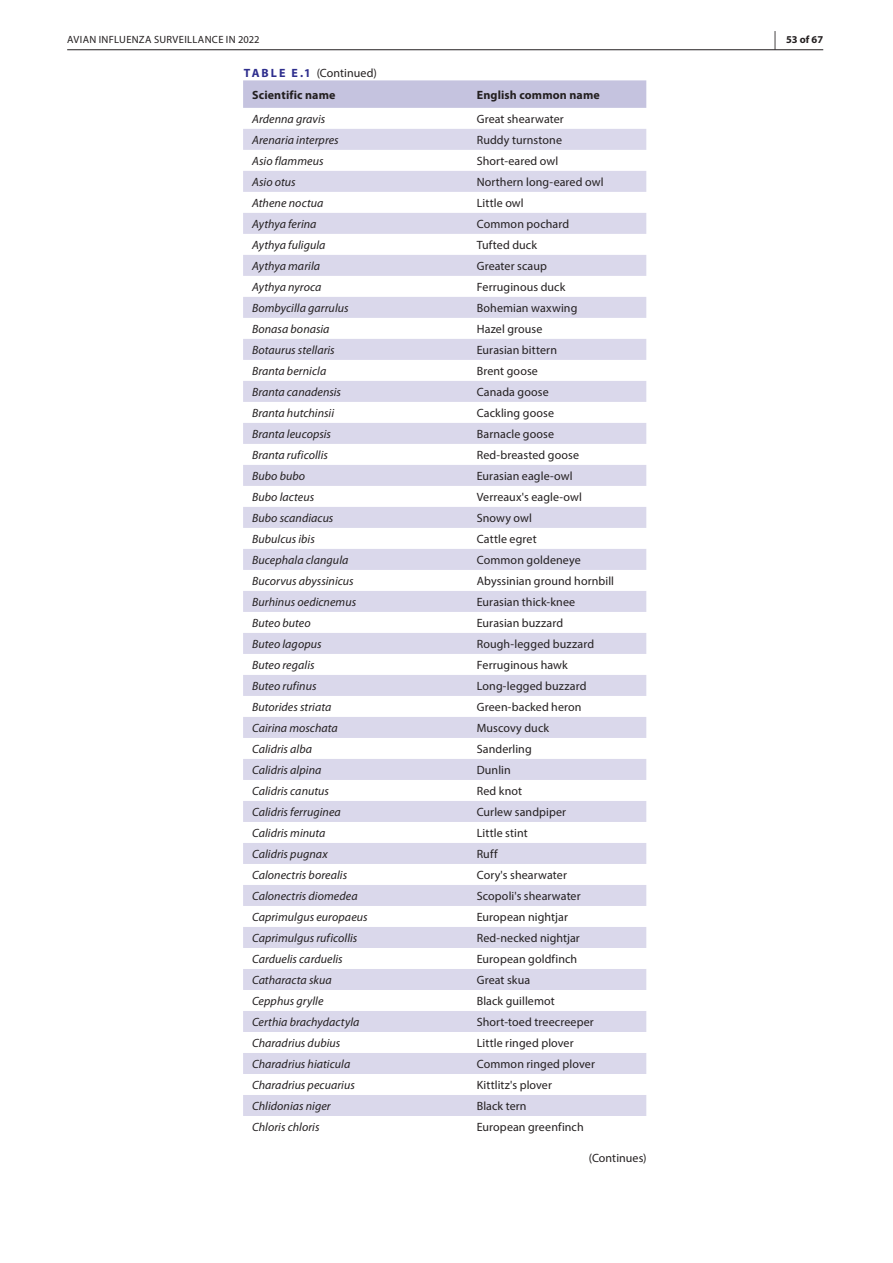
<style>
.page{position:relative;width:893px;height:1263px;background:#fff}
.page>*{position:absolute;margin:0;border:0;box-sizing:border-box;transform-origin:0 0}
.t1{font:italic 12px "Myriad Pro";letter-spacing:.005em;color:#231f20}
.t2{font:12px "Myriad Pro";letter-spacing:.01em;color:#231f20}
.t3{font:700 12px "Myriad Pro";letter-spacing:.01em;color:#231f20}
.t4{font:10.5px "Myriad Pro";letter-spacing:.03em;color:#231f20}
.t5{font:700 10.5px "Myriad Pro";color:#231f20}
.s1{font-size:18.6px}
.s2{font-weight:700;color:#2e2e8d}
</style>
<div class="page">
<hr style="left:67px;top:49px;width:756px;height:1px;background:#231f20">
<div style="left:243px;top:80px;width:403px;height:28px;background:#c5c3df"></div>
<svg style="left:243px;top:129px;width:403px;height:987px;fill:#dcdaec"></svg>
<p class="t4" style="left:67px;top:33px;width:194px">AVIAN INFLUENZA SURVEILLANCE IN 2022</p>
<p class="t5" style="left:774px;top:32px;width:51px"><span class="s1">|</span> 53 of 67</p>
<p class="t2" style="left:244px;top:66px;width:135px"><span class="s2">TA B LE E .1</span> (Continued)</p>
<p class="t3" style="left:252px;top:87px;width:85px">Scientific name</p>
<p class="t3" style="left:477px;top:87px;width:125px">English common name</p>
<p class="t1" style="left:252px;top:111px;width:75px">Ardenna gravis</p>
<p class="t2" style="left:477px;top:111px;width:89px">Great shearwater</p>
<p class="t1" style="left:252px;top:132px;width:88px">Arenaria interpres</p>
<p class="t2" style="left:477px;top:132px;width:87px">Ruddy turnstone</p>
<p class="t1" style="left:252px;top:153px;width:73px">Asio flammeus</p>
<p class="t2" style="left:477px;top:153px;width:83px">Short-eared owl</p>
<p class="t1" style="left:252px;top:174px;width:45px">Asio otus</p>
<p class="t2" style="left:477px;top:174px;width:128px">Northern long-eared owl</p>
<p class="t1" style="left:252px;top:195px;width:73px">Athene noctua</p>
<p class="t2" style="left:477px;top:195px;width:48px">Little owl</p>
<p class="t1" style="left:252px;top:216px;width:66px">Aythya ferina</p>
<p class="t2" style="left:477px;top:216px;width:94px">Common pochard</p>
<p class="t1" style="left:252px;top:237px;width:75px">Aythya fuligula</p>
<p class="t2" style="left:477px;top:237px;width:62px">Tufted duck</p>
<p class="t1" style="left:252px;top:258px;width:69px">Aythya marila</p>
<p class="t2" style="left:477px;top:258px;width:72px">Greater scaup</p>
<p class="t1" style="left:252px;top:279px;width:71px">Aythya nyroca</p>
<p class="t2" style="left:477px;top:279px;width:90px">Ferruginous duck</p>
<p class="t1" style="left:252px;top:300px;width:98px">Bombycilla garrulus</p>
<p class="t2" style="left:477px;top:300px;width:102px">Bohemian waxwing</p>
<p class="t1" style="left:252px;top:321px;width:79px">Bonasa bonasia</p>
<p class="t2" style="left:477px;top:321px;width:67px">Hazel grouse</p>
<p class="t1" style="left:252px;top:342px;width:84px">Botaurus stellaris</p>
<p class="t2" style="left:477px;top:342px;width:82px">Eurasian bittern</p>
<p class="t1" style="left:252px;top:363px;width:76px">Branta bernicla</p>
<p class="t2" style="left:477px;top:363px;width:63px">Brent goose</p>
<p class="t1" style="left:252px;top:384px;width:90px">Branta canadensis</p>
<p class="t2" style="left:477px;top:384px;width:73px">Canada goose</p>
<p class="t1" style="left:252px;top:405px;width:84px">Branta hutchinsii</p>
<p class="t2" style="left:477px;top:405px;width:79px">Cackling goose</p>
<p class="t1" style="left:252px;top:426px;width:80px">Branta leucopsis</p>
<p class="t2" style="left:477px;top:426px;width:79px">Barnacle goose</p>
<p class="t1" style="left:252px;top:447px;width:77px">Branta ruficollis</p>
<p class="t2" style="left:477px;top:447px;width:104px">Red-breasted goose</p>
<p class="t1" style="left:252px;top:468px;width:55px">Bubo bubo</p>
<p class="t2" style="left:477px;top:468px;width:97px">Eurasian eagle-owl</p>
<p class="t1" style="left:252px;top:489px;width:64px">Bubo lacteus</p>
<p class="t2" style="left:477px;top:489px;width:107px">Verreaux's eagle-owl</p>
<p class="t1" style="left:252px;top:510px;width:83px">Bubo scandiacus</p>
<p class="t2" style="left:477px;top:510px;width:57px">Snowy owl</p>
<p class="t1" style="left:252px;top:531px;width:64px">Bubulcus ibis</p>
<p class="t2" style="left:477px;top:531px;width:61px">Cattle egret</p>
<p class="t1" style="left:252px;top:552px;width:98px">Bucephala clangula</p>
<p class="t2" style="left:477px;top:552px;width:105px">Common goldeneye</p>
<p class="t1" style="left:252px;top:573px;width:103px">Bucorvus abyssinicus</p>
<p class="t2" style="left:477px;top:573px;width:139px">Abyssinian ground hornbill</p>
<p class="t1" style="left:252px;top:594px;width:106px">Burhinus oedicnemus</p>
<p class="t2" style="left:477px;top:594px;width:100px">Eurasian thick-knee</p>
<p class="t1" style="left:252px;top:615px;width:60px">Buteo buteo</p>
<p class="t2" style="left:477px;top:615px;width:88px">Eurasian buzzard</p>
<p class="t1" style="left:252px;top:636px;width:71px">Buteo lagopus</p>
<p class="t2" style="left:477px;top:636px;width:119px">Rough-legged buzzard</p>
<p class="t1" style="left:252px;top:657px;width:64px">Buteo regalis</p>
<p class="t2" style="left:477px;top:657px;width:93px">Ferruginous hawk</p>
<p class="t1" style="left:252px;top:678px;width:66px">Buteo rufinus</p>
<p class="t2" style="left:477px;top:678px;width:111px">Long-legged buzzard</p>
<p class="t1" style="left:252px;top:699px;width:81px">Butorides striata</p>
<p class="t2" style="left:477px;top:699px;width:106px">Green-backed heron</p>
<p class="t1" style="left:252px;top:720px;width:87px">Cairina moschata</p>
<p class="t2" style="left:477px;top:720px;width:74px">Muscovy duck</p>
<p class="t1" style="left:252px;top:741px;width:62px">Calidris alba</p>
<p class="t2" style="left:477px;top:741px;width:57px">Sanderling</p>
<p class="t1" style="left:252px;top:762px;width:71px">Calidris alpina</p>
<p class="t2" style="left:477px;top:762px;width:36px">Dunlin</p>
<p class="t1" style="left:252px;top:783px;width:78px">Calidris canutus</p>
<p class="t2" style="left:477px;top:783px;width:47px">Red knot</p>
<p class="t1" style="left:252px;top:804px;width:90px">Calidris ferruginea</p>
<p class="t2" style="left:477px;top:804px;width:91px">Curlew sandpiper</p>
<p class="t1" style="left:252px;top:825px;width:75px">Calidris minuta</p>
<p class="t2" style="left:477px;top:825px;width:53px">Little stint</p>
<p class="t1" style="left:252px;top:846px;width:77px">Calidris pugnax</p>
<p class="t2" style="left:477px;top:846px;width:22px">Ruff</p>
<p class="t1" style="left:252px;top:867px;width:97px">Calonectris borealis</p>
<p class="t2" style="left:477px;top:867px;width:92px">Cory's shearwater</p>
<p class="t1" style="left:252px;top:888px;width:107px">Calonectris diomedea</p>
<p class="t2" style="left:477px;top:888px;width:105px">Scopoli's shearwater</p>
<p class="t1" style="left:252px;top:909px;width:117px">Caprimulgus europaeus</p>
<p class="t2" style="left:477px;top:909px;width:93px">European nightjar</p>
<p class="t1" style="left:252px;top:930px;width:107px">Caprimulgus ruficollis</p>
<p class="t2" style="left:477px;top:930px;width:105px">Red-necked nightjar</p>
<p class="t1" style="left:252px;top:951px;width:92px">Carduelis carduelis</p>
<p class="t2" style="left:477px;top:951px;width:102px">European goldfinch</p>
<p class="t1" style="left:252px;top:972px;width:81px">Catharacta skua</p>
<p class="t2" style="left:477px;top:972px;width:55px">Great skua</p>
<p class="t1" style="left:252px;top:993px;width:73px">Cepphus grylle</p>
<p class="t2" style="left:477px;top:993px;width:80px">Black guillemot</p>
<p class="t1" style="left:252px;top:1014px;width:109px">Certhia brachydactyla</p>
<p class="t2" style="left:477px;top:1014px;width:119px">Short-toed treecreeper</p>
<p class="t1" style="left:252px;top:1035px;width:90px">Charadrius dubius</p>
<p class="t2" style="left:477px;top:1035px;width:98px">Little ringed plover</p>
<p class="t1" style="left:252px;top:1056px;width:100px">Charadrius hiaticula</p>
<p class="t2" style="left:477px;top:1056px;width:120px">Common ringed plover</p>
<p class="t1" style="left:252px;top:1077px;width:104px">Charadrius pecuarius</p>
<p class="t2" style="left:477px;top:1077px;width:77px">Kittlitz's plover</p>
<p class="t1" style="left:252px;top:1098px;width:80px">Chlidonias niger</p>
<p class="t2" style="left:477px;top:1098px;width:51px">Black tern</p>
<p class="t1" style="left:252px;top:1119px;width:69px">Chloris chloris</p>
<p class="t2" style="left:477px;top:1119px;width:108px">European greenfinch</p>
<p class="t2" style="left:589px;top:1150px;width:59px">(Continues)</p>
</div>
